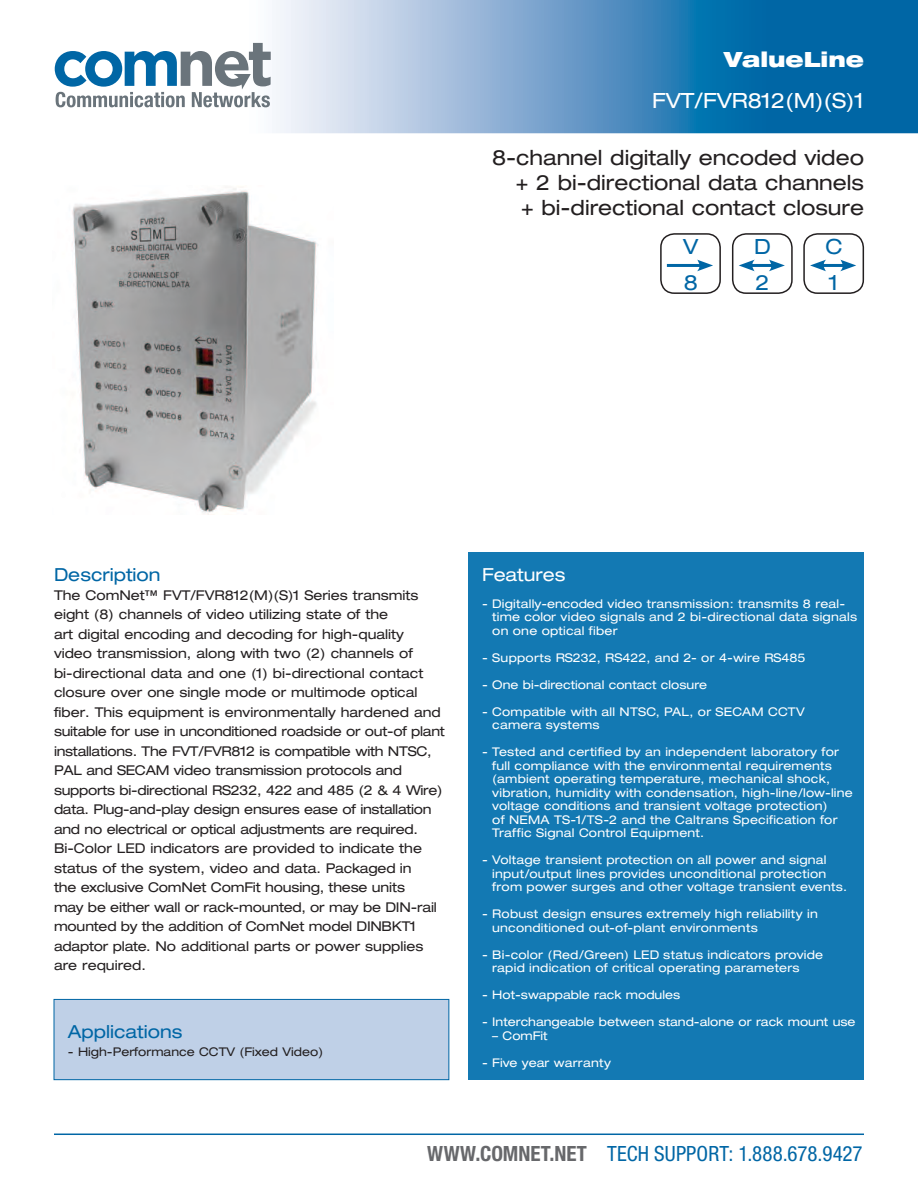
<style>
.page{position:relative;width:918px;height:1188px;background:#fff}
.page>*{position:absolute;margin:0;border:0;box-sizing:border-box;transform-origin:0 0}
.t1{font:expanded 21px/25.2px "Helvetica Neue";color:#231f20;text-align:justify}
.t2{font:condensed 21px "Helvetica Neue";letter-spacing:.01em;color:#0066a5}
.t3{font:expanded 21px "Helvetica Neue";color:#fff}
.t4{font:900 expanded 21px "Helvetica Neue";color:#fff}
.t5{font:expanded 21px/36px "Helvetica Neue";color:#0066a5}
.t6{font:expanded 18px "Helvetica Neue";color:#0066a5}
.t7{font:expanded 18px "Helvetica Neue";letter-spacing:-.005em;color:#fff}
.t8{font:expanded 13.5px/19.5px "Helvetica Neue";letter-spacing:-.005em;color:#231f20}
.t9{font:expanded 12px/13.5px "Helvetica Neue";letter-spacing:.02em;color:#fff}
.t10{font:expanded 12px "Helvetica Neue";color:#fff}
.t11{font:expanded 12px "Helvetica Neue";color:#231f20}
.s1{font-weight:700;color:#67686b}
</style>
<div class="page">
<svg style="left:245px;top:0;width:673px;height:133px;background:#639dc7"></svg>
<svg style="left:55px;top:43px;width:216px;height:64px"></svg>
<hr style="left:54px;top:1134px;width:810px;height:1px;background:#0066a5">
<img style="left:72px;top:188px;width:246px;height:327px">
<div style="left:660px;top:233px;width:61px;height:61px;border:2px solid #231f20;border-radius:14px"></div>
<hr style="left:667px;top:264px;width:36px;height:3px;background:#0066a5">
<svg style="left:697px;top:260px;width:16px;height:11px"></svg>
<div style="left:732px;top:233px;width:61px;height:61px;border:2px solid #231f20;border-radius:14px"></div>
<hr style="left:749px;top:264px;width:26px;height:3px;background:#0066a5">
<svg style="left:739px;top:260px;width:16px;height:11px"></svg>
<svg style="left:769px;top:260px;width:16px;height:11px"></svg>
<div style="left:803px;top:233px;width:61px;height:61px;border:2px solid #231f20;border-radius:14px"></div>
<hr style="left:820px;top:264px;width:26px;height:3px;background:#0066a5">
<svg style="left:810px;top:260px;width:16px;height:11px"></svg>
<svg style="left:840px;top:260px;width:16px;height:11px"></svg>
<div style="left:54px;top:999px;width:395px;height:81px;background:#bfd0e7"></div>
<div style="left:54px;top:999px;width:395px;height:81px;border:1px solid #0066a5"></div>
<div style="left:469px;top:552px;width:395px;height:528px;background:#1379b3"></div>
<h1 class="t4" style="left:724px;top:45px;width:141px">ValueLine</h1>
<h1 class="t3" style="left:652px;top:88px;width:213px">FVT/FVR812(M)(S)1</h1>
<h1 class="t1" style="left:516px;top:144px;width:350px;text-indent:-24px">8-channel digitally encoded video + 2 bi-directional data channels + bi-directional contact closure</h1>
<h1 class="t5" style="left:683px;top:228px;width:17px">V<br>8</h1>
<h1 class="t5" style="left:754px;top:228px;width:18px">D<br>2</h1>
<h1 class="t5" style="left:825px;top:228px;width:19px">C<br>1</h1>
<h2 class="t6" style="left:54px;top:563px;width:108px">Description</h2>
<p class="t8" style="left:54px;top:585px;width:392px">The ComNet™ FVT/FVR812(M)(S)1 Series transmits eight (8) channels of video utilizing state of the<br>art digital encoding and decoding for high-quality video transmission, along with two (2) channels of bi-directional data and one (1) bi-directional contact closure over one single mode or multimode optical fiber. This equipment is environmentally hardened and suitable for use in unconditioned roadside or out-of plant installations. The FVT/FVR812 is compatible with NTSC, PAL and SECAM video transmission protocols and supports bi-directional RS232, 422 and 485 (2 &amp; 4 Wire) data. Plug-and-play design ensures ease of installation and no electrical or optical adjustments are required.<br>Bi-Color LED indicators are provided to indicate the status of the system, video and data. Packaged in<br>the exclusive ComNet ComFit housing, these units<br>may be either wall or rack-mounted, or may be DIN-rail mounted by the addition of ComNet model DINBKT1 adaptor plate. No additional parts or power supplies are required.</p>
<h2 class="t6" style="left:68px;top:1020px;width:116px">Applications</h2>
<p class="t11" style="left:68px;top:1044px;width:257px">- High-Performance CCTV (Fixed Video)</p>
<h2 class="t7" style="left:482px;top:563px;width:85px">Features</h2>
<p class="t9" style="left:492px;top:596px;width:366px;text-indent:-10px">- Digitally-encoded video transmission: transmits 8 real&shy;time color video signals and 2 bi-directional data signals on one optical fiber</p>
<p class="t9" style="left:482px;top:650px;width:325px">- Supports RS232, RS422, and 2- or 4-wire RS485</p>
<p class="t10" style="left:482px;top:677px;width:227px">- One bi-directional contact closure</p>
<p class="t9" style="left:492px;top:704px;width:314px;text-indent:-10px">- Compatible with all NTSC, PAL, or SECAM CCTV camera systems</p>
<p class="t9" style="left:492px;top:745px;width:362px;text-indent:-10px">- Tested and certified by an independent laboratory for full compliance with the environmental requirements (ambient operating temperature, mechanical shock, vibration, humidity with condensation, high-line/low-line voltage conditions and transient voltage protection)<br>of NEMA TS-1/TS-2 and the Caltrans Specification for Traffic Signal Control Equipment.</p>
<p class="t9" style="left:492px;top:853px;width:356px;text-indent:-10px">- Voltage transient protection on all power and signal input/output lines provides unconditional protection from power surges and other voltage transient events.</p>
<p class="t9" style="left:492px;top:907px;width:327px;text-indent:-10px">- Robust design ensures extremely high reliability in unconditioned out-of-plant environments</p>
<p class="t9" style="left:492px;top:947px;width:333px;text-indent:-10px">- Bi-color (Red/Green) LED status indicators provide rapid indication of critical operating parameters</p>
<p class="t10" style="left:482px;top:987px;width:200px">- Hot-swappable rack modules</p>
<p class="t10" style="left:482px;top:1014px;width:375px">- Interchangeable between stand-alone or rack mount use</p>
<p class="t9" style="left:492px;top:1028px;width:57px">– ComFit</p>
<p class="t10" style="left:482px;top:1056px;width:130px">- Five year warranty</p>
<h1 class="t2" style="left:427px;top:1141px;width:437px"><span class="s1">WWW.COMNET.NET</span> TECH SUPPORT: 1.888.678.9427</h1>
</div>
